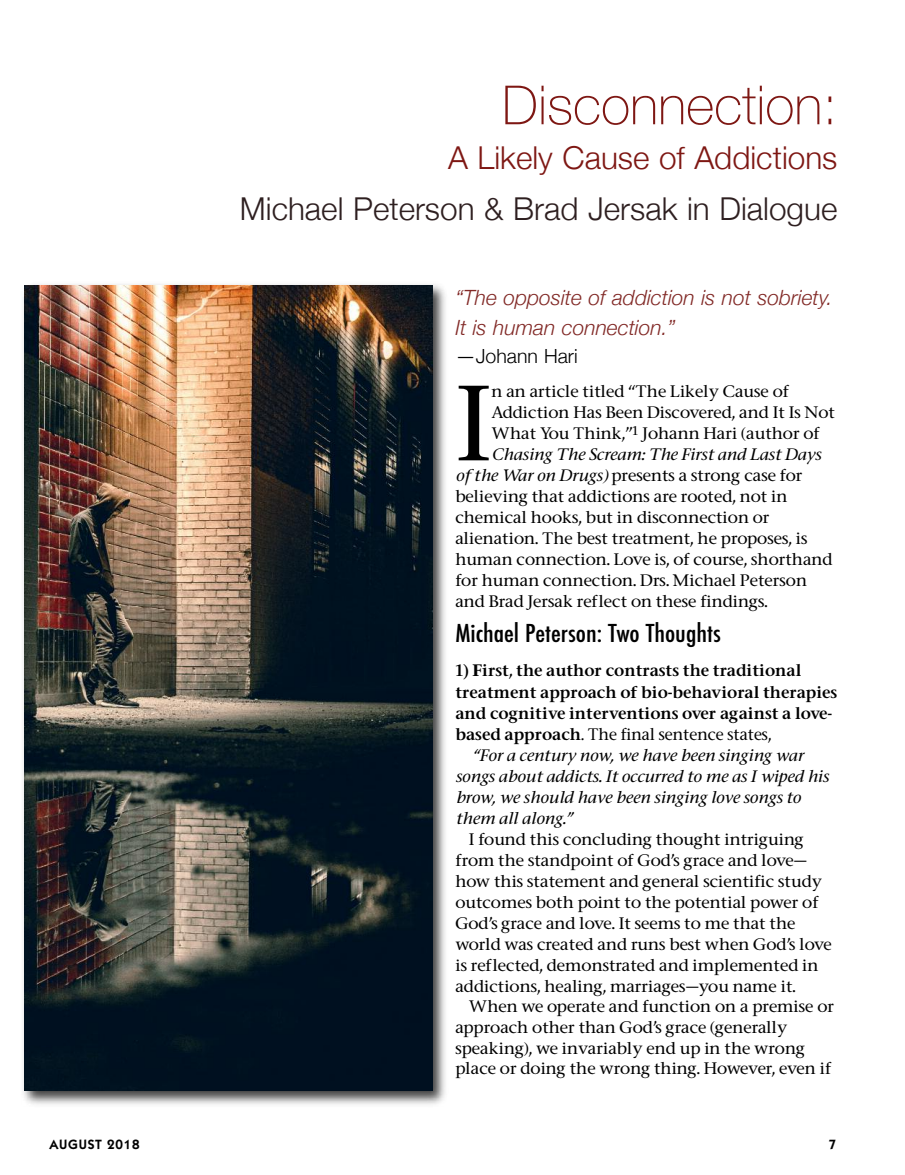
<style>
.page{position:relative;width:905px;height:1175px;background:#fff}
.page>*{position:absolute;margin:0;border:0;box-sizing:border-box;transform-origin:0 0}
.t1{font:500 101.1px "Stone Serif";color:#000;scale:1.05 1}
.t2{font:100 54px "Helvetica Neue";color:#7e1713}
.t3{font:300 31.5px "Helvetica Neue";color:#2e1f20}
.t4{font:300 31.5px "Helvetica Neue";color:#7e1713}
.t5{font:500 condensed 24px "Futura";color:#000;scale:1.1 1}
.t6{font:italic 300 21px/29.4px "Helvetica Neue";color:#822a27}
.t7{font:300 19.5px "Helvetica Neue";color:#000;scale:1.05 1}
.t8{font:500 15.75px/21px "Stone Serif";color:#000;scale:1.05 1}
.t9{font:italic 500 15.75px "Stone Serif";color:#000;scale:1.05 1}
.t10{font:15.75px/21px "Stone Serif Semi Boold";color:#000}
.t11{font:500 15.75px "Stone Serif";color:#000}
.t12{font:600 13.5px "ITC Kabel Std";letter-spacing:.055em;color:#000}
.s1{font-style:italic}
.s2{font-family:"Stone Serif Semi Boold";font-weight:400}
</style>
<div class="page">
<img style="left:23px;top:284px;width:423px;height:821px">
<img style="left:25px;top:285px;width:407px;height:805px">
<h2 class="t2" style="left:502px;top:72px;width:337px">Disconnection:</h2>
<h3 class="t4" style="left:448px;top:139px;width:391px">A Likely Cause of Addictions</h3>
<h3 class="t3" style="left:240px;top:190px;width:599px">Michael Peterson &amp; Brad Jersak in Dialogue</h3>
<h3 class="t6" style="left:455px;top:283px;width:378px">“The opposite of addiction is not sobriety.<br>It is human connection.”</h3>
<p class="t7" style="left:455px;top:344px;width:118px">—Johann Hari</p>
<h1 class="t1" style="left:455px;top:366px;width:36px">I</h1>
<p class="t8" style="left:491px;top:381px;width:284px">n an article titled “The Likely Cause of</p>
<p class="t8" style="left:491px;top:402px;width:329px">Addiction Has Been Discovered, and It Is Not</p>
<p class="t8" style="left:491px;top:423px;width:314px">What You Think,”<sup>1</sup> Johann Hari (author of</p>
<p class="t9" style="left:491px;top:445px;width:315px">Chasing The Scream: The First and Last Days</p>
<p class="t8" style="left:455px;top:465px;width:332px"><span class="s1">of the War on Drugs)</span> presents a strong case for</p>
<p class="t8" style="left:455px;top:486px;width:318px">believing that addictions are rooted, not in</p>
<p class="t8" style="left:455px;top:507px;width:301px">chemical hooks, but in disconnection or</p>
<p class="t8" style="left:455px;top:528px;width:337px">alienation. The best treatment, he proposes, is</p>
<p class="t8" style="left:455px;top:549px;width:361px">human connection. Love is, of course, shorthand</p>
<p class="t8" style="left:455px;top:570px;width:336px">for human connection. Drs. Michael Peterson</p>
<p class="t8" style="left:455px;top:591px;width:299px">and Brad Jersak reflect on these findings.</p>
<h3 class="t5" style="left:455px;top:619px;width:243px">Michael Peterson: Two Thoughts</h3>
<p class="t10" style="left:455px;top:660px;width:383px">1) First, the author contrasts the traditional treatment approach of bio-behavioral therapies and cognitive interventions over against a love-</p>
<p class="t11" style="left:455px;top:725px;width:317px"><span class="s2">based approach.</span> The final sentence states,</p>
<p class="t9" style="left:472px;top:746px;width:317px">“For a century now, we have been singing war</p>
<p class="t9" style="left:455px;top:767px;width:357px">songs about addicts. It occurred to me as I wiped his</p>
<p class="t9" style="left:455px;top:788px;width:330px">brow, we should have been singing love songs to</p>
<p class="t9" style="left:455px;top:809px;width:113px">them all along.”</p>
<p class="t8" style="left:455px;top:828px;width:360px;text-indent:14px">I found this concluding thought intriguing from the standpoint of God’s grace and love— how this statement and general scientific study outcomes both point to the potential power of God’s grace and love. It seems to me that the world was created and runs best when God’s love is reflected, demonstrated and implemented in addictions, healing, marriages—you name it.</p>
<p class="t8" style="left:455px;top:996px;width:362px;text-indent:14px">When we operate and function on a premise or approach other than God’s grace (generally speaking), we invariably end up in the wrong place or doing the wrong thing. However, even if</p>
<p class="t12" style="left:50px;top:1139px;width:92px">AUGUST 2018</p>
<p class="t12" style="left:828px;top:1139px;width:9px">7</p>
</div>
